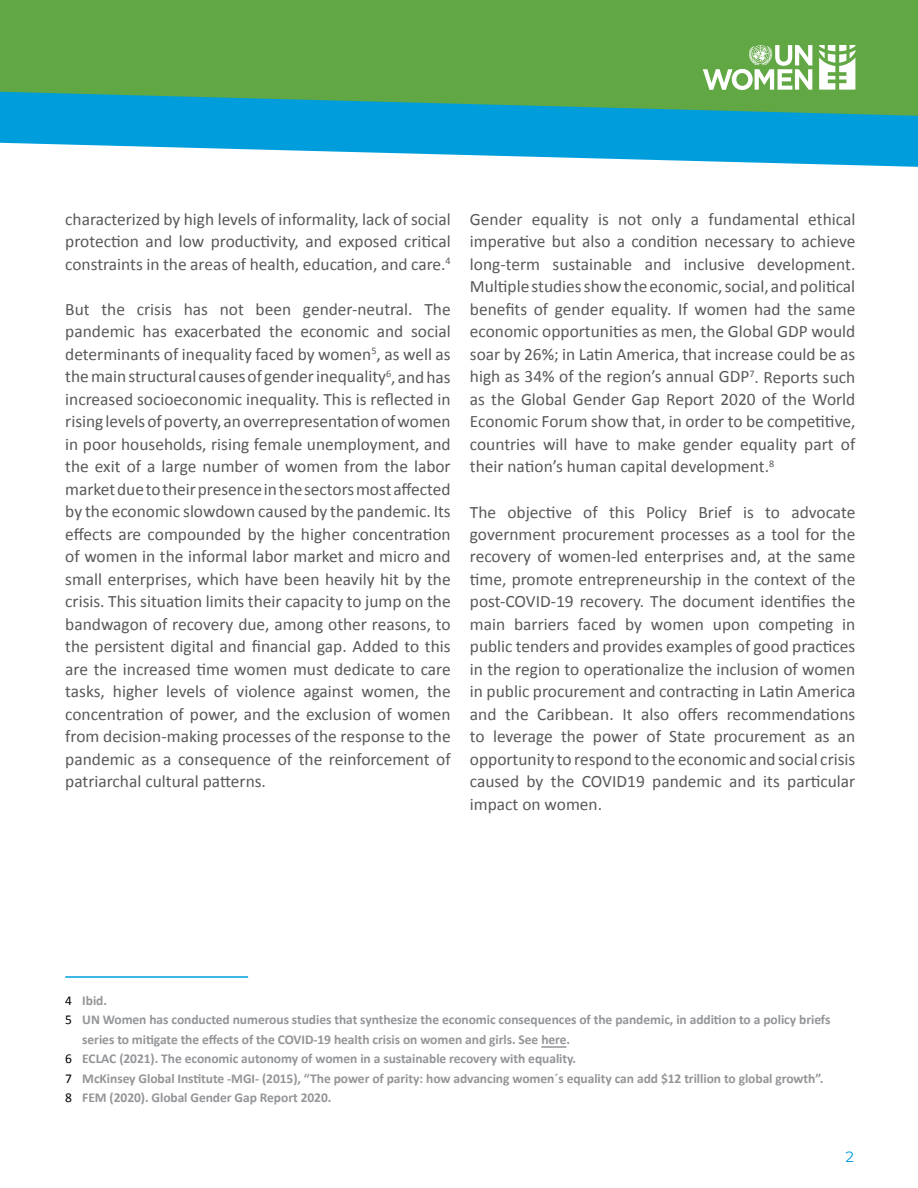
<style>
.page{position:relative;width:918px;height:1188px;background:#fff}
.page>*{position:absolute;margin:0;border:0;box-sizing:border-box;transform-origin:0 0}
.t1{font:17.4px/22.5px "Calibri";color:#58595b;text-align:justify}
.t2{font:15px "Montserrat";color:#009ddc}
.t3{font:700 13.5px "Calibri";letter-spacing:-.005em;color:#939598}
.s1{font-weight:400;color:#000}
</style>
<div class="page">
<div style="left:0;top:0;width:918px;height:135px;background:#61a744"></div>
<svg style="left:0;top:91px;width:918px;height:76px;fill:#009ddc"></svg>
<svg style="left:703px;top:45px;width:109px;height:45px"></svg>
<svg style="left:819px;top:45px;width:36px;height:45px"></svg>
<hr style="left:65px;top:976px;width:183px;height:2px;background:#009ddc">
<hr style="left:541px;top:1046px;width:26px;height:2px;background:#939598">
<p class="t1" style="left:65px;top:207px;width:387px">characterized by high levels of informality, lack of social protection and low productivity, and exposed critical constraints in the areas of health, education, and care.<sup>4</sup></p>
<p class="t1" style="left:65px;top:297px;width:387px">But the crisis has not been gender-neutral. The pandemic has exacerbated the economic and social determinants of inequality faced by women<sup>5</sup>, as well as the main structural causes of gender inequality<sup>6</sup>, and has increased socioeconomic inequality. This is reflected in rising levels of poverty, an overrepresentation of women in poor households, rising female unemployment, and the exit of a large number of women from the labor market due to their presence in the sectors most affected by the economic slowdown caused by the pandemic. Its effects are compounded by the higher concentration of women in the informal labor market and micro and small enterprises, which have been heavily hit by the crisis. This situation limits their capacity to jump on the bandwagon of recovery due, among other reasons, to the persistent digital and financial gap. Added to this are the increased time women must dedicate to care tasks, higher levels of violence against women, the concentration of power, and the exclusion of women from decision-making processes of the response to the pandemic as a consequence of the reinforcement of patriarchal cultural patterns.</p>
<p class="t1" style="left:470px;top:207px;width:387px">Gender equality is not only a fundamental ethical imperative but also a condition necessary to achieve long-term sustainable and inclusive development.<br>Multiple studies show the economic, social, and political benefits of gender equality. If women had the same economic opportunities as men, the Global GDP would soar by 26%; in Latin America, that increase could be as high as 34% of the region’s annual GDP<sup>7</sup>. Reports such as the Global Gender Gap Report 2020 of the World Economic Forum show that, in order to be competitive, countries will have to make gender equality part of their nation’s human capital development.<sup>8</sup></p>
<p class="t1" style="left:470px;top:500px;width:387px">The objective of this Policy Brief is to advocate government procurement processes as a tool for the recovery of women-led enterprises and, at the same time, promote entrepreneurship in the context of the post-COVID-19 recovery. The document identifies the main barriers faced by women upon competing in public tenders and provides examples of good practices in the region to operationalize the inclusion of women in public procurement and contracting in Latin America and the Caribbean. It also offers recommendations to leverage the power of State procurement as an opportunity to respond to the economic and social crisis caused by the COVID19 pandemic and its particular impact on women.</p>
<p class="t3" style="left:65px;top:992px;width:43px"><span class="s1">4</span> Ibid.</p>
<p class="t3" style="left:65px;top:1011px;width:767px"><span class="s1">5</span> UN Women has conducted numerous studies that synthesize the economic consequences of the pandemic, in addition to a policy briefs</p>
<p class="t3" style="left:82px;top:1031px;width:489px">series to mitigate the effects of the COVID-19 health crisis on women and girls. See here.</p>
<p class="t3" style="left:65px;top:1050px;width:512px"><span class="s1">6</span> ECLAC (2021). The economic autonomy of women in a sustainable recovery with equality.</p>
<p class="t3" style="left:65px;top:1070px;width:760px"><span class="s1">7</span> McKinsey Global Institute -MGI- (2015), “The power of parity: how advancing women´s equality can add $12 trillion to global growth”.</p>
<p class="t3" style="left:65px;top:1089px;width:268px"><span class="s1">8</span> FEM (2020). Global Gender Gap Report 2020.</p>
<p class="t2" style="left:845px;top:1146px;width:10px">2</p>
</div>
